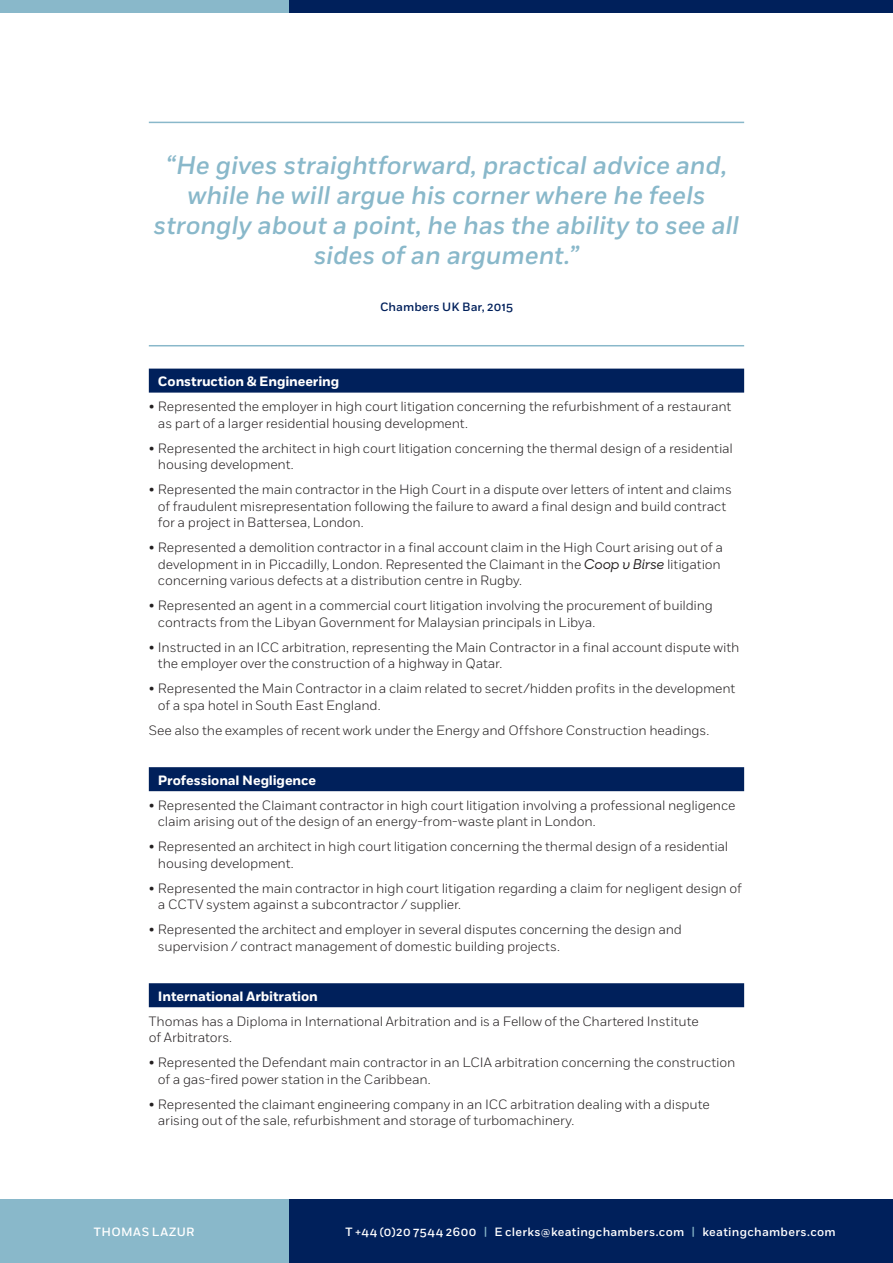
<style>
.page{position:relative;width:893px;height:1263px;background:#fff}
.page>*{position:absolute;margin:0;border:0;box-sizing:border-box;transform-origin:0 0}
.t1{font:italic 500 25.5px/30px "Fort";letter-spacing:-.005em;color:#89b8ca;text-align:center}
.t2{font:300 13.5px/16.5px "Fort";letter-spacing:-.01em;color:#231f20}
.t3{font:700 13.5px "Fort";letter-spacing:-.01em;color:#fff}
.t4{font:500 12px "Fort";letter-spacing:.03em;color:#fff}
.t5{font:500 12px "Fort";letter-spacing:.01em;color:#00205b}
.s1{font-family:"Sharp Sans No 1";font-weight:500;font-style:italic}
.s2{color:#89b8ca}
</style>
<div class="page">
<div style="left:288px;top:1199px;width:605px;height:64px;background:#00205b"></div>
<div style="left:0;top:1199px;width:288px;height:64px;background:#89b8ca"></div>
<div style="left:289px;top:0;width:604px;height:13px;background:#00205b"></div>
<div style="left:0;top:0;width:289px;height:13px;background:#89b8ca"></div>
<hr style="left:149px;top:122px;width:595px;height:1px;background:#89b8ca">
<hr style="left:149px;top:345px;width:595px;height:1px;background:#89b8ca">
<div style="left:149px;top:369px;width:595px;height:24px;background:#00205b"></div>
<div style="left:149px;top:767px;width:595px;height:24px;background:#00205b"></div>
<div style="left:149px;top:983px;width:595px;height:24px;background:#00205b"></div>
<p class="t1" style="left:154px;top:151px;width:587px">“He gives straightforward, practical advice and, while he will argue his corner where he feels strongly about a point, he has the ability to see all sides of an argument.”</p>
<p class="t5" style="left:380px;top:300px;width:134px">Chambers UK Bar, 2015</p>
<p class="t3" style="left:158px;top:373px;width:183px">Construction &amp; Engineering</p>
<p class="t2" style="left:158px;top:398px;width:575px;text-indent:-9px">• Represented the employer in high court litigation concerning the refurbishment of a restaurant as part of a larger residential housing development.</p>
<p class="t2" style="left:158px;top:440px;width:576px;text-indent:-9px">• Represented the architect in high court litigation concerning the thermal design of a residential housing development.</p>
<p class="t2" style="left:158px;top:481px;width:575px;text-indent:-9px">• Represented the main contractor in the High Court in a dispute over letters of intent and claims of fraudulent misrepresentation following the failure to award a final design and build contract for a project in Battersea, London.</p>
<p class="t2" style="left:158px;top:539px;width:566px;text-indent:-9px">• Represented a demolition contractor in a final account claim in the High Court arising out of a development in in Piccadilly, London. Represented the Claimant in the <span class="s1">Coop v Birse</span> litigation concerning various defects at a distribution centre in Rugby.</p>
<p class="t2" style="left:158px;top:597px;width:557px;text-indent:-9px">• Represented an agent in a commercial court litigation involving the procurement of building contracts from the Libyan Government for Malaysian principals in Libya.</p>
<p class="t2" style="left:158px;top:639px;width:583px;text-indent:-9px">• Instructed in an ICC arbitration, representing the Main Contractor in a final account dispute with the employer over the construction of a highway in Qatar.</p>
<p class="t2" style="left:158px;top:680px;width:579px;text-indent:-9px">• Represented the Main Contractor in a claim related to secret/hidden profits in the development of a spa hotel in South East England.</p>
<p class="t2" style="left:149px;top:722px;width:562px">See also the examples of recent work under the Energy and Offshore Construction headings.</p>
<p class="t3" style="left:158px;top:772px;width:160px">Professional Negligence</p>
<p class="t2" style="left:158px;top:797px;width:579px;text-indent:-9px">• Represented the Claimant contractor in high court litigation involving a professional negligence claim arising out of the design of an energy-from-waste plant in London.</p>
<p class="t2" style="left:158px;top:838px;width:572px;text-indent:-9px">• Represented an architect in high court litigation concerning the thermal design of a residential housing development.</p>
<p class="t2" style="left:158px;top:880px;width:585px;text-indent:-9px">• Represented the main contractor in high court litigation regarding a claim for negligent design of a CCTV system against a subcontractor / supplier.</p>
<p class="t2" style="left:158px;top:921px;width:526px;text-indent:-9px">• Represented the architect and employer in several disputes concerning the design and supervision / contract management of domestic building projects.</p>
<p class="t3" style="left:158px;top:988px;width:161px">International Arbitration</p>
<p class="t2" style="left:149px;top:1013px;width:551px">Thomas has a Diploma in International Arbitration and is a Fellow of the Chartered Institute of Arbitrators.</p>
<p class="t2" style="left:158px;top:1054px;width:579px;text-indent:-9px">• Represented the Defendant main contractor in an LCIA arbitration concerning the construction of a gas-fired power station in the Caribbean.</p>
<p class="t2" style="left:158px;top:1096px;width:553px;text-indent:-9px">• Represented the claimant engineering company in an ICC arbitration dealing with a dispute arising out of the sale, refurbishment and storage of turbomachinery.</p>
<p class="t4" style="left:94px;top:1224px;width:102px">THOMAS LAZUR</p>
<p class="t4" style="left:345px;top:1224px;width:492px">T +44 (0)20 7544 2600 <span class="s2">|</span> E clerks@keatingchambers.com <span class="s2">|</span> keatingchambers.com</p>
</div>
